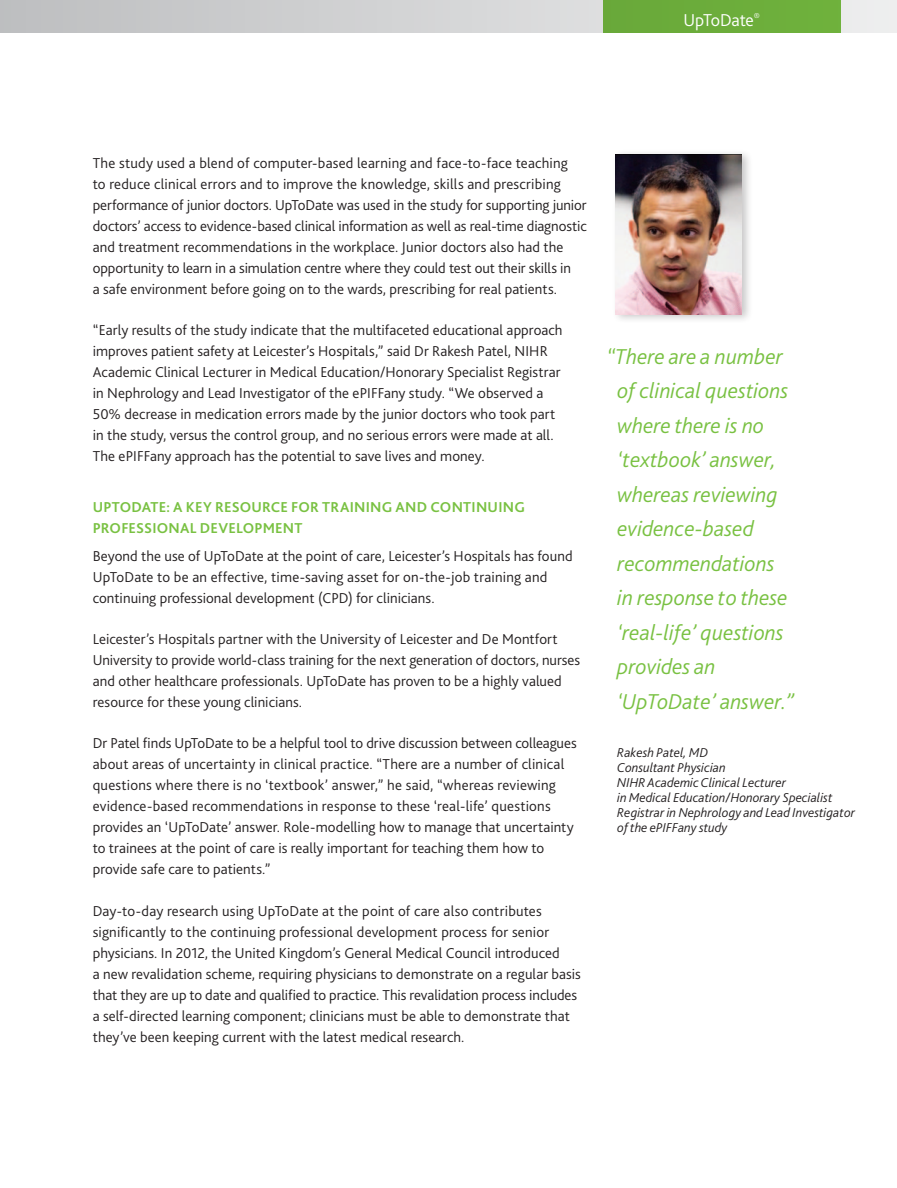
<style>
.page{position:relative;width:897px;height:1188px;background:#fff}
.page>*{position:absolute;margin:0;border:0;box-sizing:border-box;transform-origin:0 0}
.pull_quote_italic{font:italic 300 22.5px/34.5px "Bliss 2";color:#79c142}
.t1{font:300 18px "Bliss 2";letter-spacing:-.01em;color:#fff}
.CS_text{font:300 15px/21px "Bliss 2";letter-spacing:.005em;color:#231f20}
.CS_subhead{font:700 15px/21px "Bliss 2";letter-spacing:.015em;color:#79c142}
.pull_quote_italic-2{font:italic 300 13.5px/15px "Bliss 2";color:#231f20}
</style>
<div class="page">
<svg style="left:0;top:0;width:896px;height:33px;background:#cfd0d1"></svg>
<div style="left:603px;top:0;width:237px;height:33px;background:#6cad3b"></div>
<div style="left:611px;top:148px;width:142px;height:176px;background:#231f20;opacity:.25"></div>
<img style="left:615px;top:154px;width:126px;height:160px">
<p class="t1" style="left:683px;top:9px;width:78px">UpToDate<sup>®</sup></p>
<p class="CS_text" style="left:93px;top:152px;width:495px">The study used a blend of computer-based learning and face-to-face teaching<br>to reduce clinical errors and to improve the knowledge, skills and prescribing performance of junior doctors. UpToDate was used in the study for supporting junior doctors’ access to evidence-based clinical information as well as real-time diagnostic and treatment recommendations in the workplace. Junior doctors also had the opportunity to learn in a simulation centre where they could test out their skills in<br>a safe environment before going on to the wards, prescribing for real patients.</p>
<p class="CS_text" style="left:93px;top:319px;width:471px">“Early results of the study indicate that the multifaceted educational approach improves patient safety at Leicester’s Hospitals,” said Dr Rakesh Patel, NIHR Academic Clinical Lecturer in Medical Education/Honorary Specialist Registrar in Nephrology and Lead Investigator of the ePIFFany study. “We observed a 50% decrease in medication errors made by the junior doctors who took part in the study, versus the control group, and no serious errors were made at all.<br>The ePIFFany approach has the potential to save lives and money.</p>
<p class="CS_subhead" style="left:93px;top:496px;width:433px">UPTODATE: A KEY RESOURCE FOR TRAINING AND CONTINUING<br>PROFESSIONAL DEVELOPMENT</p>
<p class="CS_text" style="left:93px;top:545px;width:481px">Beyond the use of UpToDate at the point of care, Leicester’s Hospitals has found<br>UpToDate to be an effective, time-saving asset for on-the-job training and continuing professional development (CPD) for clinicians.</p>
<p class="CS_text" style="left:93px;top:628px;width:489px">Leicester’s Hospitals partner with the University of Leicester and De Montfort University to provide world-class training for the next generation of doctors, nurses and other healthcare professionals. UpToDate has proven to be a highly valued resource for these young clinicians.</p>
<p class="CS_text" style="left:93px;top:732px;width:485px">Dr Patel finds UpToDate to be a helpful tool to drive discussion between colleagues about areas of uncertainty in clinical practice. “There are a number of clinical questions where there is no ‘textbook’ answer,” he said, “whereas reviewing evidence-based recommendations in response to these ‘real-life’ questions provides an ‘UpToDate’ answer. Role-modelling how to manage that uncertainty to trainees at the point of care is really important for teaching them how to provide safe care to patients.”</p>
<p class="CS_text" style="left:93px;top:900px;width:489px">Day-to-day research using UpToDate at the point of care also contributes significantly to the continuing professional development process for senior physicians. In 2012, the United Kingdom’s General Medical Council introduced<br>a new revalidation scheme, requiring physicians to demonstrate on a regular basis that they are up to date and qualified to practice. This revalidation process includes a self-directed learning component; clinicians must be able to demonstrate that they’ve been keeping current with the latest medical research.</p>
<p class="pull_quote_italic" style="left:617px;top:338px;width:178px;text-indent:-11px">“There are a number of clinical questions where there is no ‘textbook’ answer, whereas reviewing evidence-based recommendations in response to these ‘real-life’ questions provides an ‘UpToDate’ answer.”</p>
<p class="pull_quote_italic-2" style="left:617px;top:745px;width:239px">Rakesh Patel, MD<br>Consultant Physician<br>NIHR Academic Clinical Lecturer<br>in Medical Education/Honorary Specialist<br>Registrar in Nephrology and Lead Investigator of the ePIFFany study</p>
</div>
